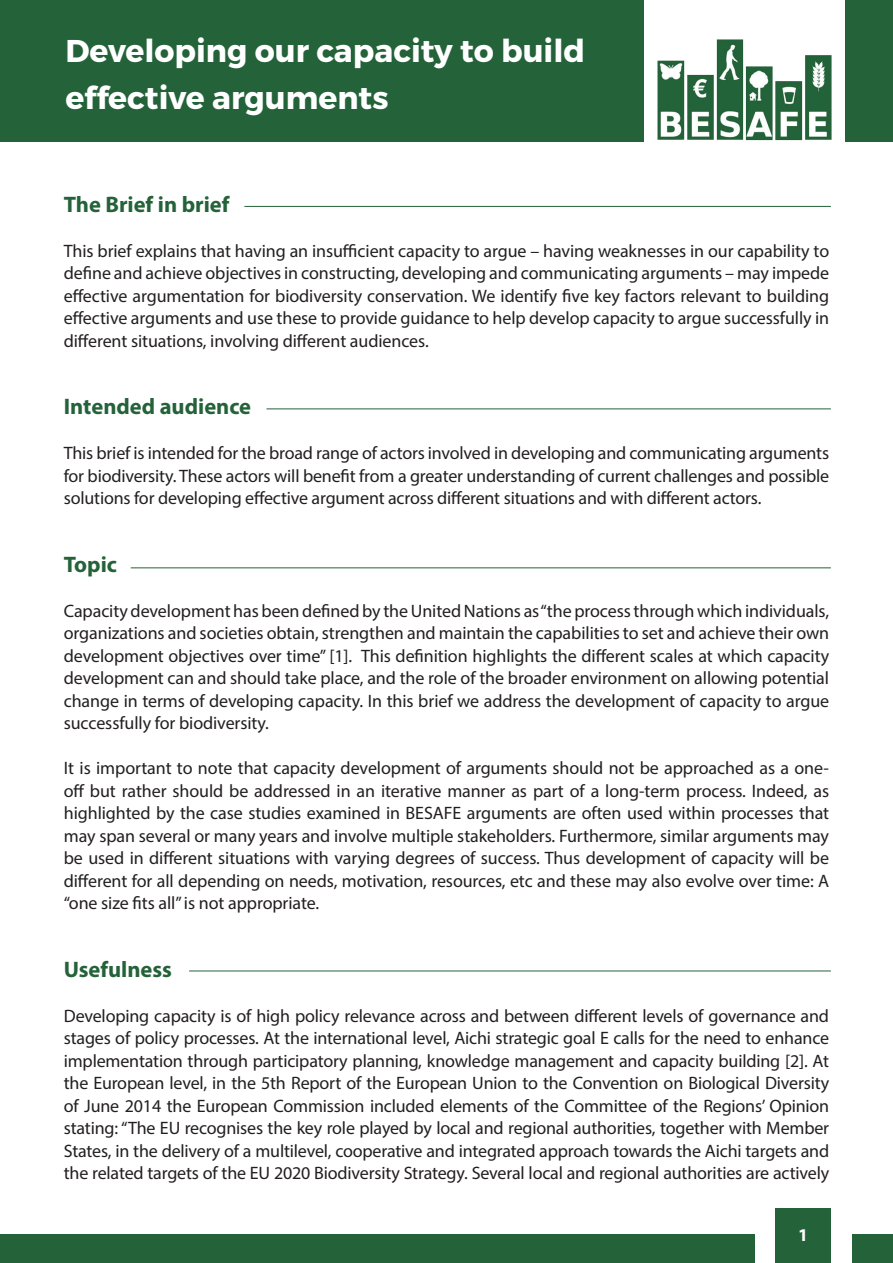
<style>
.page{position:relative;width:893px;height:1263px;background:#fff}
.page>*{position:absolute;margin:0;border:0;box-sizing:border-box;transform-origin:0 0}
.t1{font:700 31.5px/46.5px "Montserrat";color:#fff}
.t2{font:700 22.5px "Myriad Pro";color:#246239}
.t3{font:18px/22.5px "Myriad Pro";letter-spacing:-.005em;color:#231f20;text-align:justify}
.t4{font:700 18px "Myriad Pro";color:#fff}
</style>
<div class="page">
<img style="left:657px;top:39px;width:175px;height:102px">
<div style="left:0;top:0;width:644px;height:141px;background:#246239"></div>
<div style="left:846px;top:0;width:47px;height:141px;background:#246239"></div>
<div style="left:776px;top:1209px;width:55px;height:54px;background:#246239"></div>
<div style="left:0;top:1234px;width:754px;height:29px;background:#246239"></div>
<div style="left:852px;top:1234px;width:41px;height:29px;background:#246239"></div>
<hr style="left:131px;top:567px;width:700px;height:1px;background:#246239">
<hr style="left:266px;top:408px;width:565px;height:1px;background:#246239">
<hr style="left:244px;top:206px;width:587px;height:1px;background:#246239">
<hr style="left:189px;top:970px;width:642px;height:1px;background:#246239">
<h1 class="t1" style="left:65px;top:28px;width:521px">Developing our capacity to build effective arguments</h1>
<p class="t2" style="left:64px;top:189px;width:167px">The Brief in brief</p>
<p class="t3" style="left:64px;top:239px;width:767px">This brief explains that having an insufficient capacity to argue – having weaknesses in our capability to define and achieve objectives in constructing, developing and communicating arguments – may impede effective argumentation for biodiversity conservation. We identify five key factors relevant to building effective arguments and use these to provide guidance to help develop capacity to argue successfully in different situations, involving different audiences.</p>
<p class="t2" style="left:64px;top:392px;width:189px">Intended audience</p>
<p class="t3" style="left:64px;top:441px;width:767px">This brief is intended for the broad range of actors involved in developing and communicating arguments for biodiversity. These actors will benefit from a greater understanding of current challenges and possible solutions for developing effective argument across different situations and with different actors.</p>
<p class="t2" style="left:64px;top:549px;width:55px">Topic</p>
<p class="t3" style="left:64px;top:599px;width:767px">Capacity development has been defined by the United Nations as “the process through which individuals, organizations and societies obtain, strengthen and maintain the capabilities to set and achieve their own development objectives over time” [1]. This definition highlights the different scales at which capacity development can and should take place, and the role of the broader environment on allowing potential change in terms of developing capacity. In this brief we address the development of capacity to argue successfully for biodiversity.</p>
<p class="t3" style="left:64px;top:756px;width:767px">It is important to note that capacity development of arguments should not be approached as a one&shy;off but rather should be addressed in an iterative manner as part of a long-term process. Indeed, as highlighted by the case studies examined in BESAFE arguments are often used within processes that may span several or many years and involve multiple stakeholders. Furthermore, similar arguments may be used in different situations with varying degrees of success. Thus development of capacity will be different for all depending on needs, motivation, resources, etc and these may also evolve over time: A “one size fits all” is not appropriate.</p>
<p class="t2" style="left:64px;top:954px;width:110px">Usefulness</p>
<p class="t3" style="left:64px;top:1004px;width:767px">Developing capacity is of high policy relevance across and between different levels of governance and stages of policy processes. At the international level, Aichi strategic goal E calls for the need to enhance implementation through participatory planning, knowledge management and capacity building [2]. At the European level, in the 5th Report of the European Union to the Convention on Biological Diversity of June 2014 the European Commission included elements of the Committee of the Regions’ Opinion stating: “The EU recognises the key role played by local and regional authorities, together with Member States, in the delivery of a multilevel, cooperative and integrated approach towards the Aichi targets and the related targets of the EU 2020 Biodiversity Strategy. Several local and regional authorities are actively</p>
<p class="t4" style="left:798px;top:1223px;width:11px">1</p>
</div>
